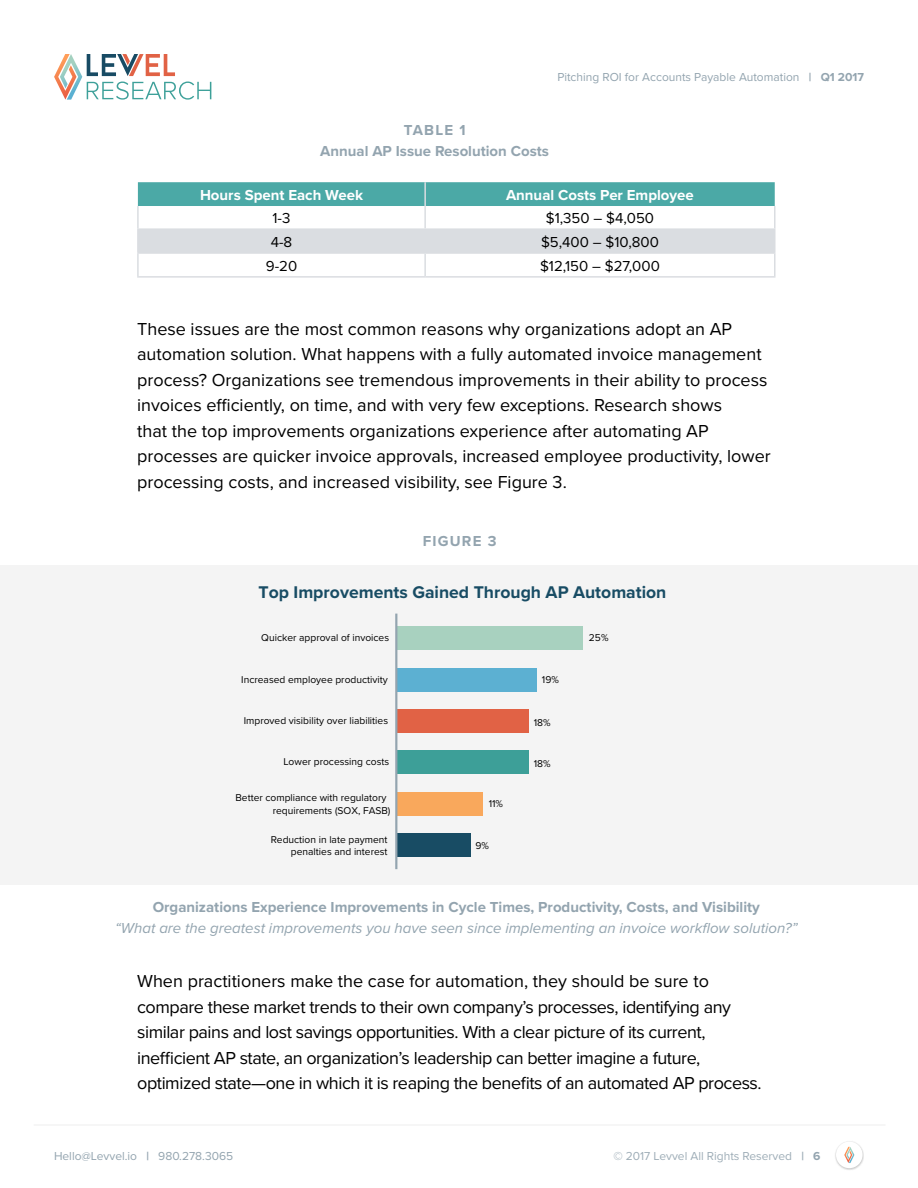
<style>
.page{position:relative;width:918px;height:1188px;background:#fff}
.page>*{position:absolute;margin:0;border:0;box-sizing:border-box;transform-origin:0 0}
.t1{font:18px/25.5px "Proxima Nova";color:#000}
.t2{font:18px/25.5px "Proxima Nova";letter-spacing:-.025em;color:#000}
.t3{font:700 17.55px "Proxima Nova";color:#184c64}
.t4{font:700 15px/20.7px "Proxima Nova";color:#93a4af;text-align:center}
.t5{font:italic 15px "Proxima Nova";color:#93a4af}
.t6{font:15px "Proxima Nova";color:#000}
.t7{font:700 15px "Proxima Nova";color:#fff}
.t8{font:12px "Proxima Nova";color:#93a4af}
.t9{font:12px "Proxima Nova";color:#9eadb7}
.t10{font:10.2px/12.3px "Proxima Nova";color:#000;text-align:right}
.s1{font-weight:700}
.s2{font-weight:700;color:#9cacb6}
.s3{font-weight:700;color:#93a4af}
</style>
<div class="page">
<hr style="left:34px;top:1124px;width:852px;height:2px;background:#f4f4f4">
<svg style="left:54px;top:54px;width:157px;height:46px"></svg>
<img style="left:835px;top:1141px;width:29px;height:29px">
<div style="left:836px;top:1142px;width:27px;height:26px;background:#fff;border-radius:13px"></div>
<svg style="left:844px;top:1147px;width:10px;height:16px"></svg>
<div style="left:138px;top:182px;width:637px;height:24px;background:#4ba9a6"></div>
<div style="left:139px;top:230px;width:635px;height:22px;background:#dadde1"></div>
<hr style="left:424px;top:182px;width:2px;height:24px;background:#dadde1">
<hr style="left:137px;top:206px;width:2px;height:22px;background:#dadde1">
<hr style="left:424px;top:206px;width:2px;height:22px;background:#dadde1">
<hr style="left:774px;top:206px;width:2px;height:22px;background:#dadde1">
<hr style="left:137px;top:228px;width:288px;height:2px;background:#dadde1">
<hr style="left:137px;top:230px;width:2px;height:22px;background:#dadde1">
<hr style="left:425px;top:228px;width:351px;height:2px;background:#dadde1">
<hr style="left:424px;top:230px;width:2px;height:22px;background:#dadde1">
<hr style="left:774px;top:230px;width:2px;height:22px;background:#dadde1">
<hr style="left:137px;top:252px;width:288px;height:2px;background:#dadde1">
<hr style="left:137px;top:254px;width:2px;height:22px;background:#dadde1">
<hr style="left:425px;top:252px;width:351px;height:2px;background:#dadde1">
<hr style="left:424px;top:254px;width:2px;height:22px;background:#dadde1">
<hr style="left:774px;top:254px;width:2px;height:22px;background:#dadde1">
<hr style="left:137px;top:276px;width:288px;height:2px;background:#dadde1">
<hr style="left:425px;top:276px;width:351px;height:2px;background:#dadde1">
<div style="left:0;top:566px;width:918px;height:319px;background:#f4f4f4"></div>
<div style="left:396px;top:626px;width:187px;height:24px;background:#a8d1bf"></div>
<div style="left:396px;top:668px;width:141px;height:24px;background:#5cb0d2"></div>
<div style="left:396px;top:709px;width:133px;height:24px;background:#e16245"></div>
<div style="left:396px;top:750px;width:133px;height:24px;background:#3d9f98"></div>
<div style="left:396px;top:792px;width:87px;height:24px;background:#f9a85c"></div>
<div style="left:396px;top:833px;width:75px;height:24px;background:#184c64"></div>
<hr style="left:395px;top:614px;width:2px;height:255px;background:#93a4af">
<p class="t8" style="left:557px;top:70px;width:308px">Pitching ROI for Accounts Payable Automation <span class="s1">| Q1 2017</span></p>
<p class="t4" style="left:320px;top:120px;width:230px">TABLE 1<br>Annual AP Issue Resolution Costs</p>
<p class="t7" style="left:200px;top:186px;width:165px">Hours Spent Each Week</p>
<p class="t7" style="left:506px;top:186px;width:189px">Annual Costs Per Employee</p>
<p class="t6" style="left:273px;top:209px;width:19px">1-3</p>
<p class="t6" style="left:546px;top:209px;width:110px">$1,350 – $4,050</p>
<p class="t6" style="left:271px;top:233px;width:23px">4-8</p>
<p class="t6" style="left:541px;top:233px;width:119px">$5,400 – $10,800</p>
<p class="t6" style="left:266px;top:257px;width:33px">9-20</p>
<p class="t6" style="left:540px;top:257px;width:121px">$12,150 – $27,000</p>
<p class="t1" style="left:137px;top:316px;width:635px">These issues are the most common reasons why organizations adopt an AP automation solution. What happens with a fully automated invoice management process? Organizations see tremendous improvements in their ability to process invoices efficiently, on time, and with very few exceptions. Research shows<br>that the top improvements organizations experience after automating AP processes are quicker invoice approvals, increased employee productivity, lower processing costs, and increased visibility, see Figure 3.</p>
<p class="t4" style="left:423px;top:531px;width:75px">FIGURE 3</p>
<p class="t3" style="left:258px;top:581px;width:410px">Top Improvements Gained Through AP Automation</p>
<p class="t10" style="left:261px;top:632px;width:129px">Quicker approval of invoices</p>
<p class="t10" style="left:589px;top:632px;width:21px">25%</p>
<p class="t10" style="left:241px;top:673px;width:148px">Increased employee productivity</p>
<p class="t10" style="left:542px;top:674px;width:19px">19%</p>
<p class="t10" style="left:244px;top:715px;width:146px">Improved visibility over liabilities</p>
<p class="t10" style="left:283px;top:755px;width:107px">Lower processing costs</p>
<p class="t10" style="left:534px;top:717px;width:18px">18%</p>
<p class="t10" style="left:534px;top:757px;width:18px">18%</p>
<p class="t10" style="left:273px;top:792px;width:119px;text-align:left;text-indent:-37px">Better compliance with regulatory requirements (SOX, FASB)</p>
<p class="t10" style="left:489px;top:798px;width:16px">11%</p>
<p class="t10" style="left:271px;top:833px;width:118px">Reduction in late payment penalties and interest</p>
<p class="t10" style="left:475px;top:839px;width:15px">9%</p>
<p class="t4" style="left:153px;top:897px;width:609px">Organizations Experience Improvements in Cycle Times, Productivity, Costs, and Visibility</p>
<p class="t5" style="left:115px;top:919px;width:684px">“What are the greatest improvements you have seen since implementing an invoice workflow solution?”</p>
<p class="t2" style="left:137px;top:969px;width:624px">When practitioners make the case for automation, they should be sure to compare these market trends to their own company’s processes, identifying any similar pains and lost savings opportunities. With a clear picture of its current, inefficient AP state, an organization’s leadership can better imagine a future, optimized state—one in which it is reaping the benefits of an automated AP process.</p>
<p class="t8" style="left:54px;top:1149px;width:181px">Hello@Levvel.io <span class="s1">|</span> 980.278.3065</p>
<p class="t9" style="left:613px;top:1149px;width:209px">© 2017 Levvel All Rights Reserved <span class="s2">|</span> <span class="s3">6</span></p>
</div>
